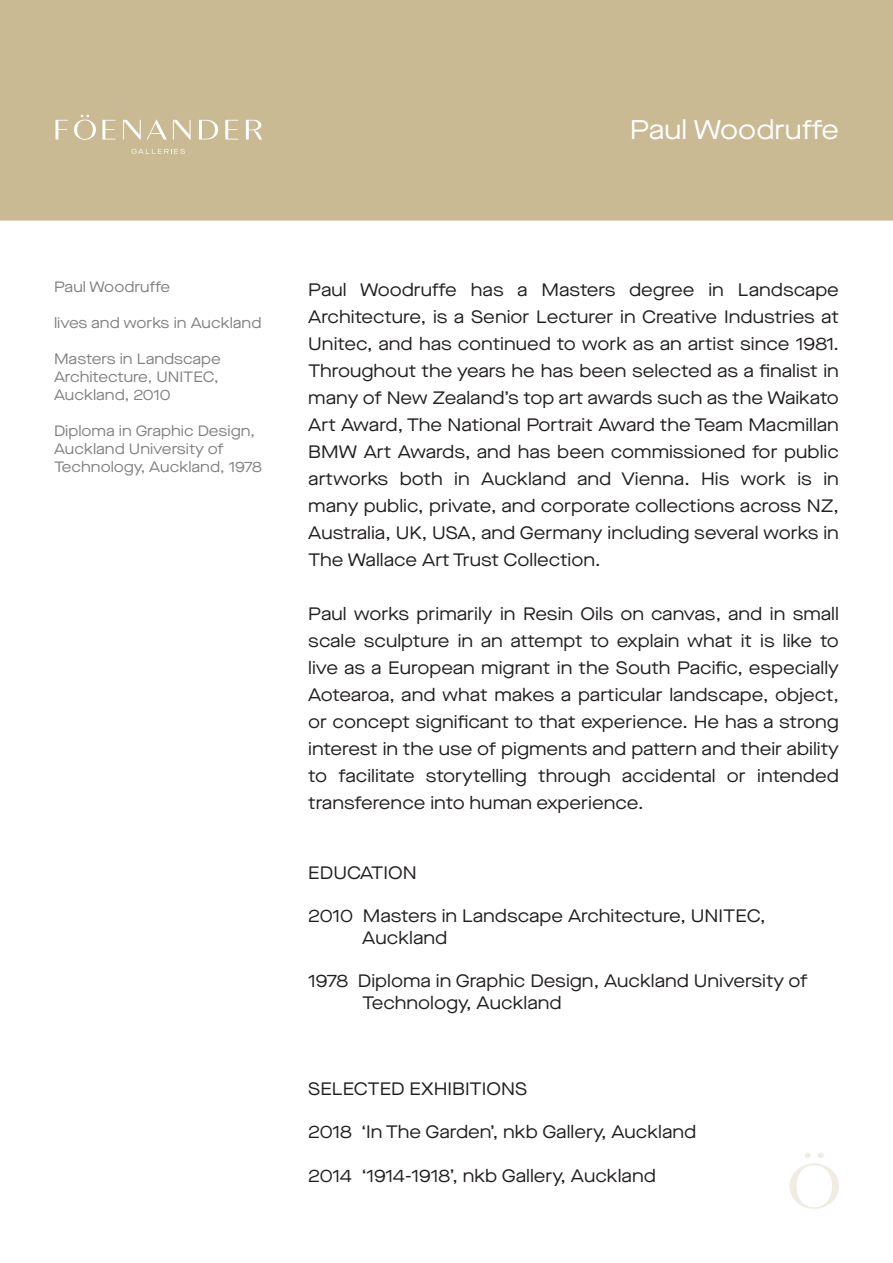
<style>
.page{position:relative;width:893px;height:1263px;background:#fff}
.page>*{position:absolute;margin:0;border:0;box-sizing:border-box;transform-origin:0 0}
.t1{font:expanded 27px "Maison Neue";color:#fff}
.t2{font:expanded 18px/27px "Maison Neue";color:#231f20;text-align:justify}
.t3{font:expanded 15px/18px "Maison Neue";color:#231f20}
</style>
<div class="page">
<svg style="left:789px;top:1153px;width:50px;height:56px"></svg>
<div style="left:0;top:0;width:893px;height:221px;background:#caba94"></div>
<svg style="left:131px;top:149px;width:54px;height:5px"></svg>
<svg style="left:55px;top:120px;width:13px;height:19px"></svg>
<svg style="left:102px;top:120px;width:13px;height:19px"></svg>
<svg style="left:123px;top:120px;width:18px;height:20px"></svg>
<svg style="left:147px;top:120px;width:20px;height:19px"></svg>
<svg style="left:199px;top:120px;width:19px;height:19px"></svg>
<svg style="left:246px;top:120px;width:16px;height:19px"></svg>
<svg style="left:74px;top:115px;width:22px;height:25px"></svg>
<svg style="left:173px;top:120px;width:18px;height:20px"></svg>
<svg style="left:225px;top:120px;width:13px;height:19px"></svg>
<h1 class="t1" style="left:630px;top:111px;width:211px">Paul Woodruffe</h1>
<p class="t3" style="left:54px;top:277px;width:118px">Paul Woodruffe</p>
<p class="t3" style="left:54px;top:313px;width:209px">lives and works in Auckland</p>
<p class="t3" style="left:54px;top:349px;width:168px">Masters in Landscape<br>Architecture, UNITEC,<br>Auckland, 2010</p>
<p class="t3" style="left:54px;top:421px;width:209px">Diploma in Graphic Design,<br>Auckland University of<br>Technology, Auckland, 1978</p>
<p class="t2" style="left:308px;top:276px;width:532px">Paul Woodruffe has a Masters degree in Landscape Architecture, is a Senior Lecturer in Creative Industries at Unitec, and has continued to work as an artist since 1981.<br>Throughout the years he has been selected as a finalist in many of New Zealand’s top art awards such as the Waikato Art Award, The National Portrait Award the Team Macmillan BMW Art Awards, and has been commissioned for public artworks both in Auckland and Vienna. His work is in many public, private, and corporate collections across NZ, Australia, UK, USA, and Germany including several works in The Wallace Art Trust Collection.</p>
<p class="t2" style="left:308px;top:600px;width:532px">Paul works primarily in Resin Oils on canvas, and in small scale sculpture in an attempt to explain what it is like to live as a European migrant in the South Pacific, especially Aotearoa, and what makes a particular landscape, object, or concept significant to that experience. He has a strong interest in the use of pigments and pattern and their ability to facilitate storytelling through accidental or intended transference into human experience.</p>
<p class="t2" style="left:308px;top:859px;width:110px">EDUCATION</p>
<p class="t2" style="left:362px;top:905px;width:405px;line-height:21.6px;text-indent:-54px">2010 Masters in Landscape Architecture, UNITEC,<br>Auckland</p>
<p class="t2" style="left:362px;top:970px;width:447px;line-height:21.6px;text-indent:-54px">1978 Diploma in Graphic Design, Auckland University of<br>Technology, Auckland</p>
<p class="t2" style="left:308px;top:1075px;width:220px">SELECTED EXHIBITIONS</p>
<p class="t2" style="left:308px;top:1118px;width:390px">2018 ‘In The Garden’, nkb Gallery, Auckland</p>
<p class="t2" style="left:308px;top:1162px;width:349px">2014 ‘1914-1918’, nkb Gallery, Auckland</p>
</div>
